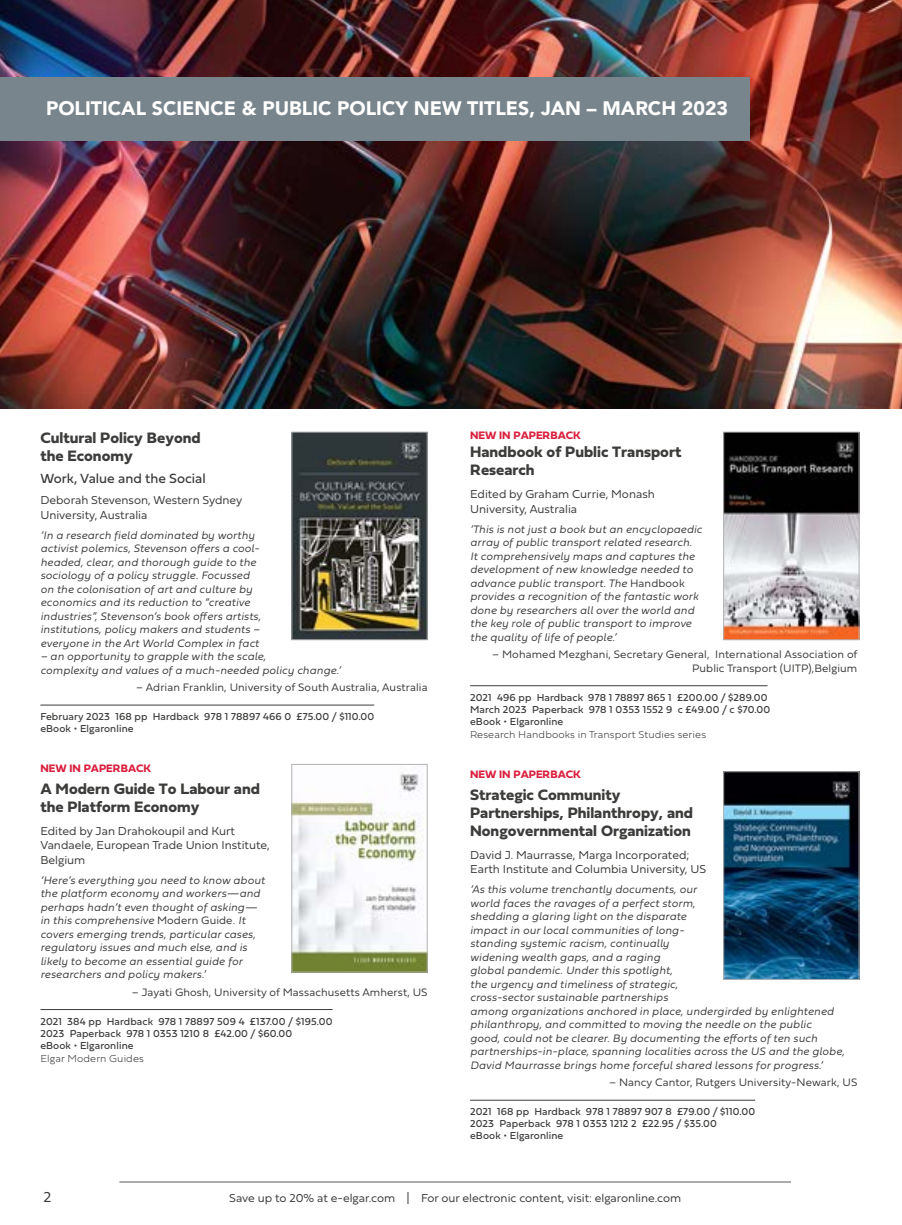
<style>
.page{position:relative;width:902px;height:1225px;background:#fff}
.page>*{position:absolute;margin:0;border:0;box-sizing:border-box;transform-origin:0 0}
.t1{font:900 19.5px "Avenir";color:#fff}
.t2{font:700 15.75px/18px "Fieldwork Hum";color:#3c3c3b}
.t3{font:15px "Fieldwork Hum Light";color:#3c3c3b}
.t4{font:13.8px "Fieldwork Hum";color:#3c3c3b}
.t5{font:12px/14.4px "Fieldwork Hum Light";color:#3c3c3b}
.t6{font:italic 300 11.25px/13.5px "Fieldwork";letter-spacing:.01em;color:#3c3c3b}
.t7{font:11.25px/13.5px "Fieldwork Hum Light";letter-spacing:.01em;color:#3c3c3b;text-align:right}
.t8{font:700 11.25px "Fieldwork Hum";color:#da203f}
.t9{font:10.5px/12px "Fieldwork Hum";letter-spacing:.01em;color:#3c3c3b}
.t10{font:100 10.5px "Fieldwork Hum";letter-spacing:.01em;color:#3c3c3b}
.s1{font-family:"Fieldwork Hum Light";font-weight:400;font-style:normal}
.s2{font-size:18px}
</style>
<div class="page">
<hr style="left:119px;top:1181px;width:672px;height:1px;background:#3c3c3b">
<hr style="left:470px;top:685px;width:297px;height:1px;background:#3c3c3b">
<hr style="left:470px;top:1099px;width:285px;height:1px;background:#3c3c3b">
<hr style="left:40px;top:704px;width:334px;height:1px;background:#3c3c3b">
<hr style="left:40px;top:1009px;width:292px;height:1px;background:#3c3c3b">
<img style="left:293px;top:767px;width:132px;height:203px">
<div style="left:291px;top:764px;width:136px;height:208px;border:1px solid #b3b2b2"></div>
<img style="left:725px;top:434px;width:132px;height:204px">
<div style="left:723px;top:432px;width:136px;height:208px;border:1px solid #b3b2b2"></div>
<img style="left:293px;top:434px;width:132px;height:204px">
<div style="left:291px;top:432px;width:136px;height:208px;border:1px solid #b3b2b2"></div>
<img style="left:725px;top:773px;width:132px;height:204px">
<div style="left:723px;top:771px;width:136px;height:208px;border:1px solid #b3b2b2"></div>
<img style="left:0;top:0;width:901px;height:408px">
<div style="left:0;top:77px;width:749px;height:63px;background:#79858d"></div>
<h1 class="t1" style="left:46px;top:92px;width:683px">POLITICAL SCIENCE &amp; PUBLIC POLICY NEW TITLES, JAN – MARCH 2023</h1>
<h2 class="t2" style="left:40px;top:428px;width:162px">Cultural Policy Beyond the Economy</h2>
<p class="t4" style="left:40px;top:468px;width:167px">Work, Value and the Social</p>
<p class="t5" style="left:40px;top:492px;width:203px">Deborah Stevenson, Western Sydney<br>University, Australia</p>
<p class="t6" style="left:40px;top:527px;width:222px">‘In a research field dominated by worthy activist polemics, Stevenson offers a cool&shy;headed, clear, and thorough guide to the sociology of a policy struggle. Focussed on the colonisation of art and culture by economics and its reduction to “creative industries”, Stevenson’s book offers artists, institutions, policy makers and students – everyone in the Art World Complex in fact</p>
<p class="t6" style="left:40px;top:649px;width:301px">– an opportunity to grapple with the scale,<br>complexity and values of a much-needed policy change.’</p>
<p class="t7" style="left:136px;top:680px;width:293px">– Adrian Franklin, University of South Australia, Australia</p>
<p class="t9" style="left:40px;top:710px;width:335px">February 2023 168 pp Hardback 978 1 78897 466 0 £75.00 / $110.00 eBook • Elgaronline</p>
<p class="t8" style="left:40px;top:759px;width:112px">NEW IN PAPERBACK</p>
<h2 class="t2" style="left:40px;top:779px;width:221px">A Modern Guide To Labour and the Platform Economy</h2>
<p class="t5" style="left:40px;top:823px;width:231px">Edited by Jan Drahokoupil and Kurt<br>Vandaele, European Trade Union Institute,<br>Belgium</p>
<p class="t6" style="left:40px;top:872px;width:226px">‘Here’s everything you need to know about the platform economy and workers—and perhaps hadn’t even thought of asking— in this comprehensive <span class="s1">Modern Guide</span>. It covers emerging trends, particular cases, regulatory issues and much else, and is likely to become an essential guide for researchers and policy makers.’</p>
<p class="t7" style="left:132px;top:984px;width:297px">– Jayati Ghosh, University of Massachusetts Amherst, US</p>
<p class="t9" style="left:40px;top:1015px;width:293px">2021 384 pp Hardback 978 1 78897 509 4 £137.00 / $195.00<br>2023 Paperback 978 1 0353 1210 8 £42.00 / $60.00<br>eBook • Elgaronline</p>
<p class="t10" style="left:40px;top:1050px;width:105px">Elgar Modern Guides</p>
<p class="t8" style="left:470px;top:427px;width:112px">NEW IN PAPERBACK</p>
<h2 class="t2" style="left:470px;top:442px;width:213px">Handbook of Public Transport<br>Research</h2>
<p class="t5" style="left:470px;top:486px;width:186px">Edited by Graham Currie, Monash<br>University, Australia</p>
<p class="t6" style="left:470px;top:521px;width:233px">‘This is not just a book but an encyclopaedic array of public transport related research.<br>It comprehensively maps and captures the development of new knowledge needed to advance public transport. The <span class="s1">Handbook </span>provides a recognition of the fantastic work done by researchers all over the world and the key role of public transport to improve the quality of life of people.’</p>
<p class="t7" style="left:492px;top:647px;width:367px">– Mohamed Mezghani, Secretary General, International Association of<br>Public Transport (UITP),Belgium</p>
<p class="t9" style="left:470px;top:691px;width:301px">2021 496 pp Hardback 978 1 78897 865 1 £200.00 / $289.00<br>March 2023 Paperback 978 1 0353 1552 9 c £49.00 / c $70.00 eBook • Elgaronline</p>
<p class="t10" style="left:470px;top:726px;width:237px">Research Handbooks in Transport Studies series</p>
<p class="t8" style="left:470px;top:765px;width:112px">NEW IN PAPERBACK</p>
<h2 class="t2" style="left:470px;top:785px;width:224px">Strategic Community<br>Partnerships, Philanthropy, and<br>Nongovernmental Organization</h2>
<p class="t5" style="left:470px;top:847px;width:237px">David J. Maurrasse, Marga Incorporated;<br>Earth Institute and Columbia University, US</p>
<p class="t6" style="left:470px;top:882px;width:376px">‘As this volume trenchantly documents, our<br>world faces the ravages of a perfect storm,<br>shedding a glaring light on the disparate<br>impact in our local communities of long-<br>standing systemic racism, continually<br>widening wealth gaps, and a raging<br>global pandemic. Under this spotlight,<br>the urgency and timeliness of strategic,<br>cross-sector sustainable partnerships<br>among organizations anchored in place, undergirded by enlightened philanthropy, and committed to moving the needle on the public<br>good, could not be clearer. By documenting the efforts of ten such partnerships-in-place, spanning localities across the US and the globe, David Maurrasse brings home forceful shared lessons for progress.’</p>
<p class="t7" style="left:609px;top:1075px;width:250px">– Nancy Cantor, Rutgers University-Newark, US</p>
<p class="t9" style="left:470px;top:1105px;width:286px">2021 168 pp Hardback 978 1 78897 907 8 £79.00 / $110.00<br>2023 Paperback 978 1 0353 1212 2 £22.95 / $35.00<br>eBook • Elgaronline</p>
<h3 class="t3" style="left:44px;top:1184px;width:9px">2</h3>
<p class="t5" style="left:229px;top:1190px;width:453px">Save up to 20% at e-elgar.com <span class="s2">I</span> For our electronic content, visit: elgaronline.com</p>
</div>
